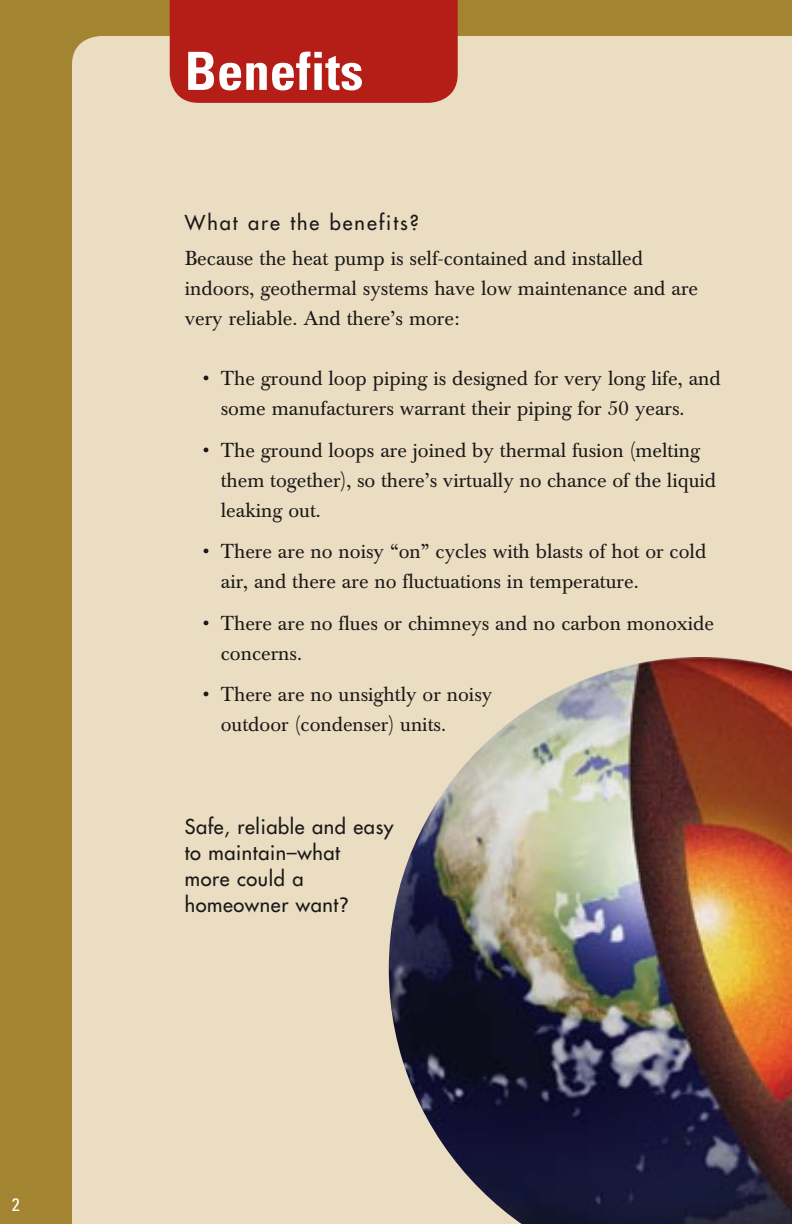
<style>
.page{position:relative;width:792px;height:1224px;background:#a38430}
.page>*{position:absolute;margin:0;border:0;box-sizing:border-box;transform-origin:0 0}
.t1{font:700 condensed 52.8px "Univers";color:#fff}
.Body_Copy_Bulleted{font:20px/30px "Baskerville BE";color:#1a1818}
.Body_Copy_A{font:20px/30px "Baskerville BE";color:#1a1818}
.Subhead_A{font:20px/26px "Futura";letter-spacing:.03em;color:#1a1818}
.Subhead_A-2{font:20px "Futura";letter-spacing:.1em;color:#1a1818}
.t2{font:condensed 18px "Univers";color:#fff}
.s1{font-family:"Univers"}
</style>
<div class="page">
<div style="left:72px;top:36px;width:720px;height:1188px;background:#ebddc1"></div>
<div style="left:170px;top:0;width:288px;height:103px;background:#b51d17"></div>
<img style="left:389px;top:657px;width:403px;height:567px">
<p class="t2" style="left:12px;top:1193px;width:9px">2</p>
<p class="t1" style="left:185px;top:39px;width:180px">Benefits</p>
<p class="Subhead_A-2" style="left:185px;top:209px;width:236px">What are the benefits?</p>
<p class="Body_Copy_A" style="left:185px;top:244px;width:515px">Because the heat pump is self-contained and installed indoors, geothermal systems have low maintenance and are very reliable. And there’s more:</p>
<p class="Body_Copy_Bulleted" style="left:221px;top:364px;width:501px;text-indent:-18px">• The ground loop piping is designed for very long life, and some manufacturers warrant their piping for 50 years.</p>
<p class="Body_Copy_Bulleted" style="left:221px;top:436px;width:497px;text-indent:-18px">• The ground loops are joined by thermal fusion (melting them together), so there’s virtually no chance of the liquid leaking out.</p>
<p class="Body_Copy_Bulleted" style="left:221px;top:537px;width:487px;text-indent:-18px">• There are no noisy “on” cycles with blasts of hot or cold air, and there are no fluctuations in temperature.</p>
<p class="Body_Copy_Bulleted" style="left:221px;top:609px;width:495px;text-indent:-18px">• There are no flues or chimneys and no carbon monoxide concerns.</p>
<p class="Body_Copy_Bulleted" style="left:221px;top:680px;width:273px;text-indent:-18px">• There are no unsightly or noisy outdoor (condenser) units.</p>
<p class="Subhead_A" style="left:185px;top:813px;width:210px">Safe, reliable and easy to maintain–what<br>more could a homeowner want<span class="s1">?</span></p>
</div>
